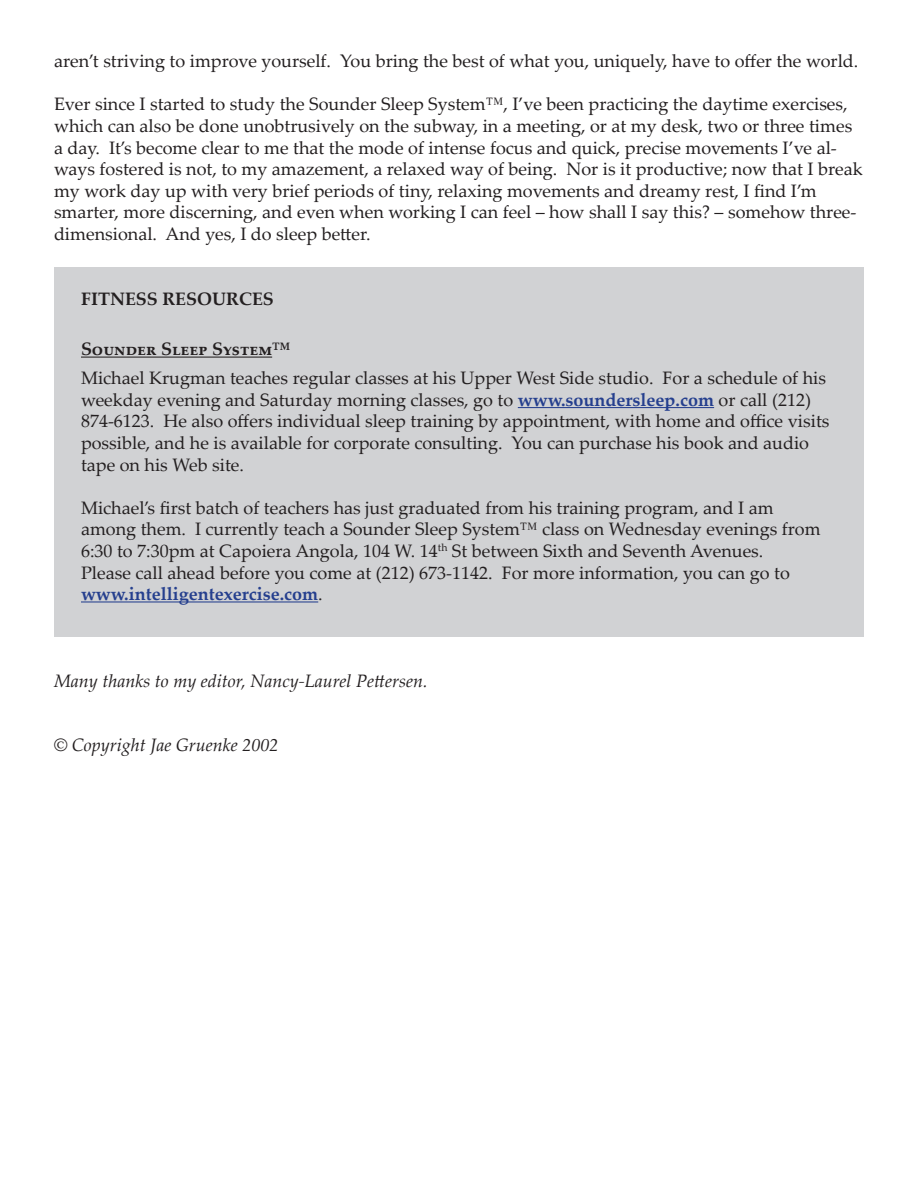
<style>
.page{position:relative;width:918px;height:1188px;background:#fff}
.page>*{position:absolute;margin:0;border:0;box-sizing:border-box;transform-origin:0 0}
.Inset_Box_Basic_Para{font:18px/21.6px "Palatino Linotype";color:#231f20}
.t1{font:italic 18px "Palatino Linotype";color:#231f20}
.Inset_Box_Subhead{font:700 18px "Palatino Linotype";color:#231f20}
.Inset_Box_Basic_Para-2{font:700 18px "Palatino Linotype";color:#231f20}
.s1{font-weight:700;color:#253f8e}
</style>
<div class="page">
<div style="left:54px;top:268px;width:810px;height:369px;background:#d1d2d4"></div>
<hr style="left:81px;top:357px;width:191px;height:1px;background:#231f20">
<hr style="left:518px;top:407px;width:196px;height:1px;background:#253f8e">
<hr style="left:81px;top:601px;width:237px;height:2px;background:#253f8e">
<p class="Inset_Box_Basic_Para" style="left:54px;top:50px;width:806px">aren’t striving to improve yourself. You bring the best of what you, uniquely, have to offer the world.</p>
<p class="Inset_Box_Basic_Para" style="left:54px;top:93px;width:810px">Ever since I started to study the Sounder Sleep System™, I’ve been practicing the daytime exercises, which can also be done unobtrusively on the subway, in a meeting, or at my desk, two or three times a day. It’s become clear to me that the mode of intense focus and quick, precise movements I’ve al&shy;ways fostered is not, to my amazement, a relaxed way of being. Nor is it productive; now that I break my work day up with very brief periods of tiny, relaxing movements and dreamy rest, I find I’m smarter, more discerning, and even when working I can feel – how shall I say this? – somehow three&shy;dimensional. And yes, I do sleep better.</p>
<p class="Inset_Box_Basic_Para-2" style="left:81px;top:286px;width:131px">FITNESS RESOUR</p>
<p class="Inset_Box_Basic_Para-2" style="left:239px;top:286px;width:36px">CES</p>
<p class="Inset_Box_Subhead" style="left:81px;top:336px;width:211px">Sounder Sleep System™</p>
<p class="Inset_Box_Basic_Para" style="left:81px;top:367px;width:750px">Michael Krugman teaches regular classes at his Upper West Side studio. For a schedule of his weekday evening and Saturday morning classes, go to <span class="s1">www.soundersleep.com</span> or call (212)<br>874-6123. He also offers individual sleep training by appointment, with home and office visits possible, and he is available for corporate consulting. You can purchase his book and audio tape on his Web site.</p>
<p class="Inset_Box_Basic_Para" style="left:81px;top:496px;width:741px">Michael’s first batch of teachers has just graduated from his training program, and I am among them. I currently teach a Sounder Sleep System™ class on Wednesday evenings from 6:30 to 7:30pm at Capoiera Angola, 104 W. 14<sup>th</sup> St between Sixth and Seventh Avenues.<br>Please call ahead before you come at (212) 673-1142. For more information, you can go to <span class="s1">www.intelligentexercise.com</span>.</p>
<p class="t1" style="left:54px;top:668px;width:375px">Many thanks to my editor, Nancy-Laurel Pettersen.</p>
<p class="t1" style="left:54px;top:732px;width:226px">© Copyright Jae Gruenke 2002</p>
</div>
